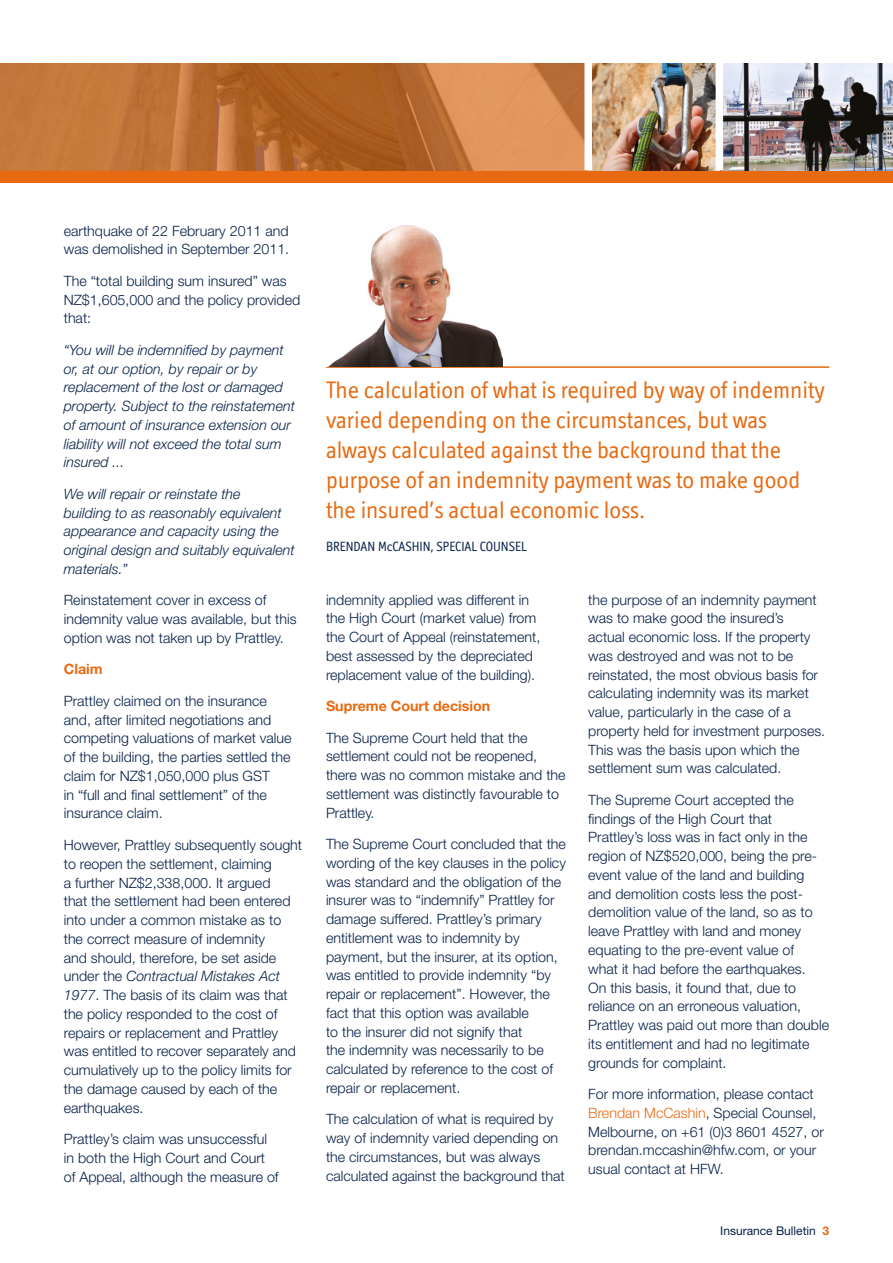
<style>
.page{position:relative;width:893px;height:1263px;background:#fff}
.page>*{position:absolute;margin:0;border:0;box-sizing:border-box;transform-origin:0 0}
.t1{font:24px/30px "Officina Display ITC Std";color:#e76a10}
.t2{font:300 14.25px/18.8px "Helvetica Neue LT Std";color:#062047}
.t3{font:italic 300 14.25px/18.8px "Helvetica Neue LT Std";color:#062047}
.t4{font:700 14.25px "Helvetica Neue LT Std";color:#e76a10}
.t5{font:13.5px "Officina Display ITC Std";color:#062047}
.t6{font:12px "Helvetica Neue LT Std";color:#062047}
.s1{font-style:italic}
.s2{color:#e76a10}
.s3{font-weight:700;color:#e76a10}
</style>
<div class="page">
<div style="left:0;top:170px;width:893px;height:13px;background:#e76a10"></div>
<img style="left:592px;top:64px;width:124px;height:106px">
<img style="left:723px;top:64px;width:170px;height:106px">
<svg style="left:0;top:64px;width:584px;height:106px;background:#c07438"></svg>
<hr style="left:326px;top:366px;width:503px;height:2px;background:#e76a10">
<img style="left:329px;top:225px;width:174px;height:141px">
<p class="t2" style="left:64px;top:221px;width:227px">earthquake of 22 February 2011 and was demolished in September 2011.</p>
<p class="t2" style="left:64px;top:271px;width:238px">The “total building sum insured” was<br>NZ$1,605,000 and the policy provided that:</p>
<p class="t3" style="left:64px;top:340px;width:233px">“You will be indemnified by payment or, at our option, by repair or by replacement of the lost or damaged property. Subject to the reinstatement of amount of insurance extension our liability will not exceed the total sum insured ...</p>
<p class="t3" style="left:64px;top:484px;width:232px">We will repair or reinstate the<br>building to as reasonably equivalent appearance and capacity using the original design and suitably equivalent materials.”</p>
<p class="t2" style="left:64px;top:591px;width:234px">Reinstatement cover in excess of indemnity value was available, but this option was not taken up by Prattley.</p>
<p class="t4" style="left:64px;top:660px;width:41px">Claim</p>
<p class="t2" style="left:64px;top:691px;width:229px">Prattley claimed on the insurance and, after limited negotiations and competing valuations of market value of the building, the parties settled the claim for NZ$1,050,000 plus GST<br>in “full and final settlement” of the insurance claim.</p>
<p class="t2" style="left:64px;top:835px;width:240px">However, Prattley subsequently sought to reopen the settlement, claiming<br>a further NZ$2,338,000. It argued<br>that the settlement had been entered into under a common mistake as to the correct measure of indemnity<br>and should, therefore, be set aside under the <span class="s1">Contractual Mistakes Act 1977</span>. The basis of its claim was that the policy responded to the cost of repairs or replacement and Prattley was entitled to recover separately and cumulatively up to the policy limits for the damage caused by each of the earthquakes.</p>
<p class="t2" style="left:64px;top:1129px;width:216px">Prattley’s claim was unsuccessful in both the High Court and Court of Appeal, although the measure of</p>
<p class="t1" style="left:326px;top:374px;width:500px">The calculation of what is required by way of indemnity varied depending on the circumstances, but was always calculated against the background that the purpose of an indemnity payment was to make good the insured’s actual economic loss.</p>
<p class="t5" style="left:326px;top:538px;width:202px">BRENDAN McCASHIN, SPECIAL COUNSEL</p>
<p class="t2" style="left:326px;top:590px;width:216px">indemnity applied was different in the High Court (market value) from the Court of Appeal (reinstatement, best assessed by the depreciated replacement value of the building).</p>
<p class="t4" style="left:326px;top:697px;width:166px">Supreme Court decision</p>
<p class="t2" style="left:326px;top:728px;width:241px">The Supreme Court held that the settlement could not be reopened, there was no common mistake and the settlement was distinctly favourable to<br>Prattley.</p>
<p class="t2" style="left:326px;top:834px;width:241px">The Supreme Court concluded that the wording of the key clauses in the policy was standard and the obligation of the insurer was to “indemnify” Prattley for damage suffered. Prattley’s primary entitlement was to indemnity by payment, but the insurer, at its option, was entitled to provide indemnity “by repair or replacement”. However, the fact that this option was available<br>to the insurer did not signify that<br>the indemnity was necessarily to be calculated by reference to the cost of repair or replacement.</p>
<p class="t2" style="left:326px;top:1110px;width:240px">The calculation of what is required by way of indemnity varied depending on the circumstances, but was always calculated against the background that</p>
<p class="t2" style="left:588px;top:590px;width:239px">the purpose of an indemnity payment was to make good the insured’s<br>actual economic loss. If the property was destroyed and was not to be reinstated, the most obvious basis for calculating indemnity was its market value, particularly in the case of a property held for investment purposes.<br>This was the basis upon which the settlement sum was calculated.</p>
<p class="t2" style="left:588px;top:790px;width:242px">The Supreme Court accepted the findings of the High Court that Prattley’s loss was in fact only in the region of NZ$520,000, being the pre&shy;event value of the land and building and demolition costs less the post&shy;demolition value of the land, so as to leave Prattley with land and money equating to the pre-event value of<br>what it had before the earthquakes.<br>On this basis, it found that, due to reliance on an erroneous valuation, Prattley was paid out more than double its entitlement and had no legitimate grounds for complaint.</p>
<p class="t2" style="left:588px;top:1084px;width:237px">For more information, please contact <span class="s2">Brendan McCashin</span>, Special Counsel, Melbourne, on +61 (0)3 8601 4527, or brendan.mccashin@hfw.com, or your usual contact at HFW.</p>
<p class="t6" style="left:720px;top:1224px;width:110px">Insurance Bulletin <span class="s3">3</span></p>
</div>
